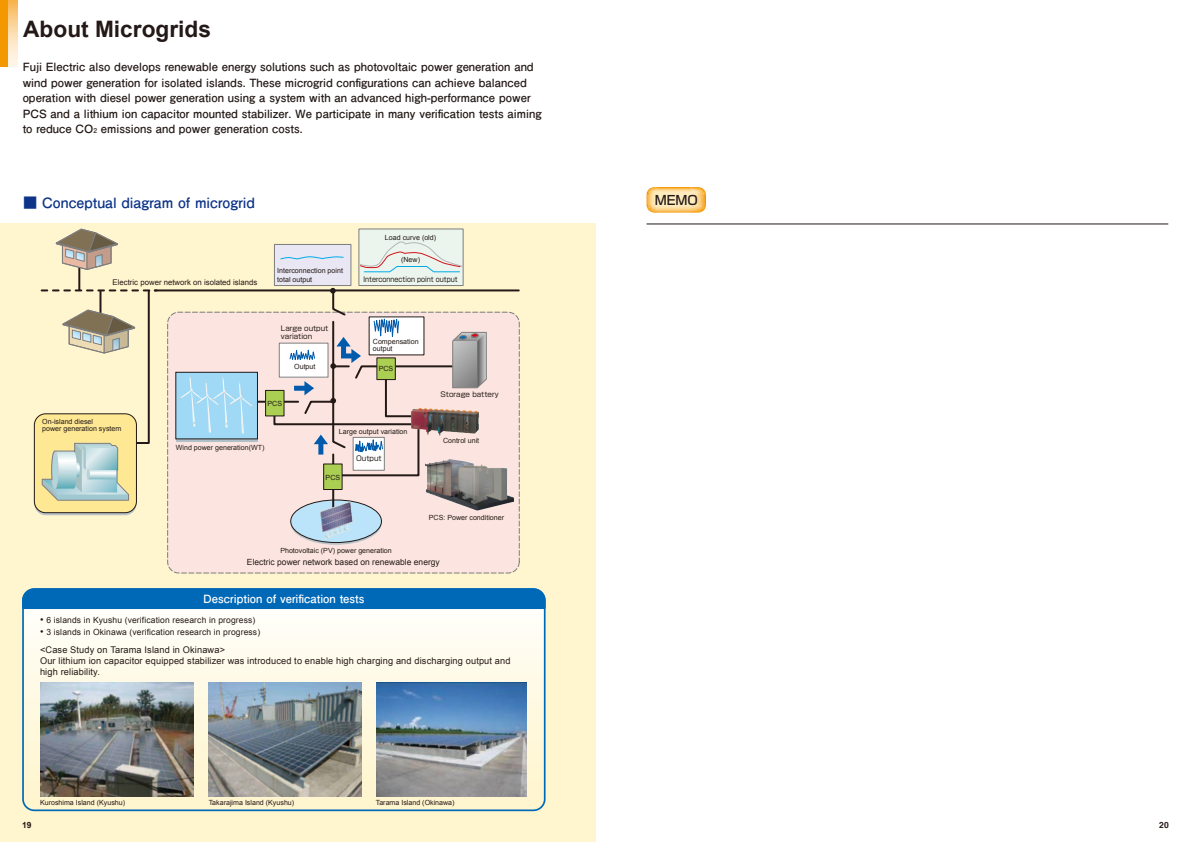
<style>
.page{position:relative;width:1191px;height:842px;background:#fff}
.page>*{position:absolute;margin:0;border:0;box-sizing:border-box;transform-origin:0 0}
.t1{font:700 22.7px "Arial";color:#231916}
.t2{font:700 14.2px "Futo Go B101 Pro";color:#0d3488}
.t3{font:500 12.8px "Shin Go Pro";color:#231916}
.t4{font:700 11.3px/15.6px "Futo Go B101 Pro";color:#231916}
.t5{font:700 11.3px "Futo Go B101 Pro";color:#fff}
.t6{font:9.2px/11.3px "Arial";letter-spacing:.015em;color:#231916}
.t7{font:8.5px "Arial";letter-spacing:.015em;color:#231916}
.t8{font:700 8.5px "Arial";color:#231916}
.t9{font:700 8.5px "Helvetica";color:#231916}
.t10{font:7.8px "Arial";color:#231916}
.t11{font:7.1px/6.4px "Arial";color:#231916}
.t12{font:7.1px/8.5px "Shin Go Pro";color:#231916}
.t13{font:7.1px "Shin Go Pro";color:#231916;scale:.9 1}
.s1{font-size:6.6px}
.s2{font-size:9.9px}
</style>
<div class="page">
<div style="left:0;top:0;width:17px;height:67px;background:#f39800"></div>
<svg style="left:9px;top:0;width:8px;height:67px"></svg>
<div style="left:0;top:224px;width:595px;height:618px;background:#fff5ce"></div>
<div style="left:168px;top:312px;width:351px;height:261px;background:#fce5e0;border-radius:11px"></div>
<div style="left:167px;top:312px;width:353px;height:261px;border:1px dashed #7e7e7e;border-radius:11px"></div>
<svg style="left:291px;top:502px;width:90px;height:43px"></svg>
<hr style="left:155px;top:289px;width:364px;height:2px;background:#231916">
<hr style="left:78px;top:265px;width:2px;height:25px;background:#231916">
<svg style="left:55px;top:228px;width:63px;height:42px"></svg>
<div style="left:291px;top:500px;width:90px;height:42px;background:#bbe3f9;border-radius:50%"></div>
<div style="left:290px;top:500px;width:92px;height:43px;border:1px solid #231916;border-radius:50%"></div>
<div style="left:359px;top:229px;width:104px;height:56px;background:#ecf5ed"></div>
<div style="left:359px;top:229px;width:104px;height:57px;border:1px solid #7e7e7e"></div>
<svg style="left:359px;top:240px;width:104px;height:32px"></svg>
<div style="left:274px;top:244px;width:77px;height:41px;background:#e9e7f3"></div>
<div style="left:274px;top:244px;width:77px;height:42px;border:1px solid #7e7e7e"></div>
<svg style="left:280px;top:256px;width:64px;height:4px"></svg>
<div style="left:34px;top:414px;width:102px;height:99px;background:#ffe894;border-radius:11px"></div>
<div style="left:34px;top:413px;width:103px;height:100px;border:1px solid #231916;border-radius:11px"></div>
<svg style="left:42px;top:289px;width:115px;height:212px"></svg>
<hr style="left:244px;top:401px;width:54px;height:2px;background:#231916">
<hr style="left:332px;top:454px;width:2px;height:56px;background:#231916">
<div style="left:265px;top:390px;width:19px;height:26px;background:#aacf53"></div>
<div style="left:265px;top:390px;width:19px;height:26px;border:1px solid #231916"></div>
<div style="left:176px;top:375px;width:81px;height:67px;background:linear-gradient(to right,#777c80,#777c80)"></div>
<div style="left:176px;top:372px;width:81px;height:67px;background:#9fd9f6"></div>
<div style="left:175px;top:372px;width:83px;height:67px;border:1px solid #231916"></div>
<img style="left:179px;top:375px;width:74px;height:59px">
<div style="left:324px;top:464px;width:18px;height:25px;background:#aacf53"></div>
<div style="left:323px;top:464px;width:19px;height:26px;border:1px solid #231916"></div>
<img style="left:426px;top:466px;width:88px;height:45px">
<svg style="left:272px;top:288px;width:215px;height:189px"></svg>
<img style="left:411px;top:408px;width:68px;height:28px">
<svg style="left:23px;top:610px;width:522px;height:200px"></svg>
<div style="left:22px;top:588px;width:523px;height:223px;border:2px solid #0069b7;border-radius:11px"></div>
<svg style="left:22px;top:588px;width:524px;height:22px;background:#0d70ba"></svg>
<img style="left:40px;top:683px;width:153px;height:113px">
<img style="left:209px;top:683px;width:153px;height:113px">
<img style="left:376px;top:683px;width:151px;height:113px">
<img style="left:320px;top:501px;width:33px;height:38px">
<hr style="left:646px;top:223px;width:522px;height:1px;background:#231916">
<svg style="left:646px;top:187px;width:60px;height:26px;background:#fbd692"></svg>
<p class="t1" style="left:23px;top:14px;width:189px">About Microgrids</p>
<p class="t4" style="left:23px;top:57px;width:520px">Fuji Electric also develops renewable energy solutions such as photovoltaic power generation and wind power generation for isolated islands. These microgrid configurations can achieve balanced operation with diesel power generation using a system with an advanced high-performance power PCS and a lithium ion capacitor mounted stabilizer. We participate in many verification tests aiming to reduce CO<span class="s1">2</span> emissions and power generation costs.</p>
<p class="t2" style="left:23px;top:191px;width:233px">■ Conceptual diagram of microgrid</p>
<p class="t10" style="left:113px;top:277px;width:146px">Electric power network on isolated islands</p>
<p class="t11" style="left:385px;top:234px;width:53px">Load curve (old)</p>
<p class="t11" style="left:401px;top:257px;width:20px">(New)</p>
<p class="t11" style="left:277px;top:267px;width:67px;line-height:8.5px">Interconnection point total output</p>
<p class="t13" style="left:363px;top:274px;width:106px">Interconnection point output</p>
<p class="t11" style="left:42px;top:419px;width:81px">On-island diesel<br>power generation system</p>
<p class="t12" style="left:281px;top:323px;width:49px">Large output variation</p>
<p class="t11" style="left:294px;top:363px;width:23px">Output</p>
<p class="t11" style="left:373px;top:339px;width:47px">Compensation output</p>
<p class="t11" style="left:379px;top:365px;width:16px">PCS</p>
<p class="t11" style="left:267px;top:400px;width:16px">PCS</p>
<p class="t11" style="left:339px;top:428px;width:70px">Large output variation</p>
<p class="t12" style="left:440px;top:389px;width:60px">Storage battery</p>
<p class="t11" style="left:443px;top:437px;width:38px">Control unit</p>
<p class="t11" style="left:176px;top:445px;width:90px">Wind power generation(WT)</p>
<p class="t11" style="left:325px;top:474px;width:16px">PCS</p>
<p class="t12" style="left:356px;top:453px;width:27px">Output</p>
<p class="t11" style="left:429px;top:514px;width:77px">PCS: Power conditioner</p>
<p class="t7" style="left:247px;top:556px;width:194px">Electric power network based on renewable energy</p>
<p class="t11" style="left:280px;top:547px;width:113px">Photovoltaic (PV) power generation</p>
<p class="t5" style="left:203px;top:590px;width:163px">Description of verification tests</p>
<p class="t7" style="left:40px;top:615px;width:217px"><span class="s2">•</span> 6 islands in Kyushu (verification research in progress)</p>
<p class="t7" style="left:40px;top:626px;width:222px"><span class="s2">•</span> 3 islands in Okinawa (verification research in progress)</p>
<p class="t6" style="left:40px;top:644px;width:472px">&lt;Case Study on Tarama Island in Okinawa&gt;<br>Our lithium ion capacitor equipped stabilizer was introduced to enable high charging and discharging output and high reliability.</p>
<p class="t8" style="left:22px;top:819px;width:11px">19</p>
<p class="t11" style="left:40px;top:799px;width:87px">Kuroshima Island (Kyushu)</p>
<p class="t11" style="left:209px;top:799px;width:87px">Takarajima Island (Kyushu)</p>
<p class="t11" style="left:376px;top:799px;width:80px">Tarama Island (Okinawa)</p>
<p class="t3" style="left:655px;top:189px;width:45px">MEMO</p>
<p class="t9" style="left:1159px;top:818px;width:11px">20</p>
</div>
